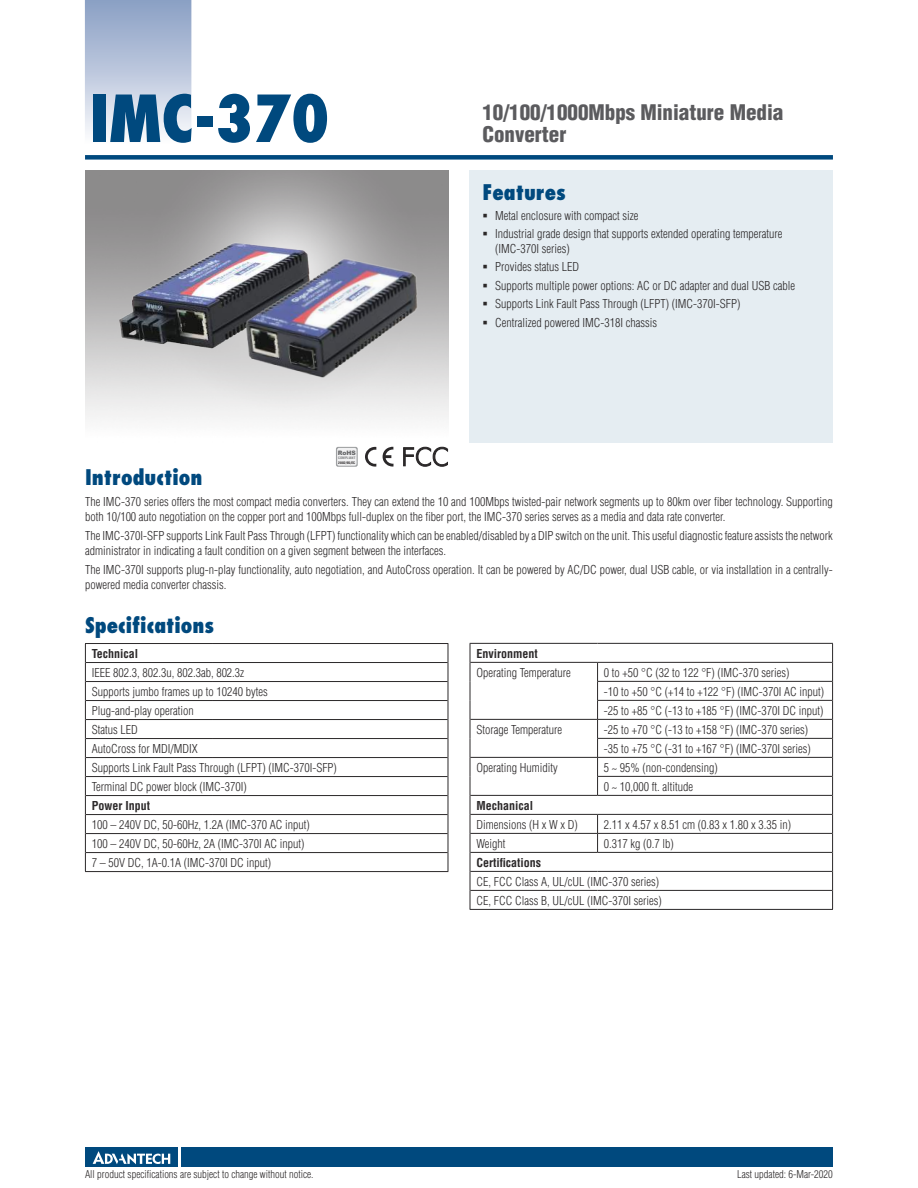
<style>
.page{position:relative;width:918px;height:1188px;background:#fff}
.page>*{position:absolute;margin:0;border:0;box-sizing:border-box;transform-origin:0 0}
.t1{font:800 condensed 63px "Futura";color:#00497e}
.t2{font:900 condensed 21px "Helvetica";color:#5b5b5e}
.t3{font:800 condensed 21px "Futura";color:#00497e}
.t4{font:300 condensed 12px/19px "Helvetica";color:#2b2829}
.t5{font:700 condensed 12px "Helvetica";color:#2b2829}
.t6{font:300 condensed 10.5px "Helvetica";color:#2b2829}
.t7{font:900 6px "Arial";color:#656668}
.t8{font:700 condensed 3.3px "Helvetica";color:#2b2829;scale:1.11 1}
.t9{font:700 condensed 3.3px "Helvetica";color:#787a7c;scale:1.05 1}
</style>
<div class="page">
<div style="left:85px;top:155px;width:748px;height:5px;background:#00497e"></div>
<div style="left:182px;top:1147px;width:651px;height:20px;background:#00497e"></div>
<div style="left:85px;top:1147px;width:93px;height:20px;background:#00497e"></div>
<svg style="left:93px;top:1151px;width:77px;height:13px"></svg>
<div style="left:470px;top:170px;width:363px;height:272px;background:#e5edf2"></div>
<hr style="left:85px;top:643px;width:128px;height:1px;background:#2b2829">
<hr style="left:213px;top:643px;width:235px;height:1px;background:#2b2829">
<svg style="left:85px;top:644px;width:1px;height:227px"></svg>
<svg style="left:448px;top:644px;width:1px;height:227px"></svg>
<hr style="left:85px;top:871px;width:128px;height:1px;background:#2b2829">
<hr style="left:213px;top:871px;width:235px;height:1px;background:#2b2829">
<hr style="left:86px;top:662px;width:127px;height:1px;background:#2b2829">
<hr style="left:213px;top:662px;width:235px;height:1px;background:#2b2829">
<hr style="left:86px;top:681px;width:127px;height:1px;background:#2b2829">
<hr style="left:213px;top:681px;width:235px;height:1px;background:#2b2829">
<hr style="left:86px;top:700px;width:127px;height:1px;background:#2b2829">
<hr style="left:213px;top:700px;width:235px;height:1px;background:#2b2829">
<hr style="left:86px;top:719px;width:127px;height:1px;background:#2b2829">
<hr style="left:213px;top:719px;width:235px;height:1px;background:#2b2829">
<hr style="left:86px;top:738px;width:127px;height:1px;background:#2b2829">
<hr style="left:213px;top:738px;width:235px;height:1px;background:#2b2829">
<hr style="left:86px;top:757px;width:127px;height:1px;background:#2b2829">
<hr style="left:213px;top:757px;width:235px;height:1px;background:#2b2829">
<hr style="left:86px;top:776px;width:127px;height:1px;background:#2b2829">
<hr style="left:213px;top:776px;width:235px;height:1px;background:#2b2829">
<hr style="left:86px;top:795px;width:127px;height:1px;background:#2b2829">
<hr style="left:213px;top:795px;width:235px;height:1px;background:#2b2829">
<hr style="left:86px;top:814px;width:127px;height:1px;background:#2b2829">
<hr style="left:213px;top:814px;width:235px;height:1px;background:#2b2829">
<hr style="left:86px;top:833px;width:127px;height:1px;background:#2b2829">
<hr style="left:213px;top:833px;width:235px;height:1px;background:#2b2829">
<hr style="left:86px;top:852px;width:127px;height:1px;background:#2b2829">
<hr style="left:213px;top:852px;width:235px;height:1px;background:#2b2829">
<hr style="left:470px;top:662px;width:128px;height:1px;background:#2b2829">
<hr style="left:598px;top:662px;width:234px;height:1px;background:#2b2829">
<hr style="left:597px;top:681px;width:235px;height:1px;background:#2b2829">
<hr style="left:597px;top:700px;width:235px;height:1px;background:#2b2829">
<hr style="left:470px;top:719px;width:128px;height:1px;background:#2b2829">
<hr style="left:598px;top:719px;width:234px;height:1px;background:#2b2829">
<hr style="left:597px;top:738px;width:235px;height:1px;background:#2b2829">
<hr style="left:470px;top:757px;width:128px;height:1px;background:#2b2829">
<hr style="left:598px;top:757px;width:234px;height:1px;background:#2b2829">
<hr style="left:597px;top:776px;width:235px;height:1px;background:#2b2829">
<svg style="left:597px;top:663px;width:1px;height:132px"></svg>
<hr style="left:470px;top:833px;width:128px;height:1px;background:#2b2829">
<hr style="left:598px;top:833px;width:234px;height:1px;background:#2b2829">
<svg style="left:597px;top:815px;width:1px;height:37px"></svg>
<hr style="left:470px;top:890px;width:128px;height:1px;background:#2b2829">
<hr style="left:598px;top:890px;width:234px;height:1px;background:#2b2829">
<hr style="left:470px;top:909px;width:128px;height:1px;background:#2b2829">
<hr style="left:598px;top:909px;width:235px;height:1px;background:#2b2829">
<hr style="left:470px;top:643px;width:128px;height:1px;background:#2b2829">
<hr style="left:598px;top:643px;width:235px;height:1px;background:#2b2829">
<hr style="left:470px;top:795px;width:128px;height:1px;background:#2b2829">
<hr style="left:598px;top:795px;width:234px;height:1px;background:#2b2829">
<hr style="left:470px;top:814px;width:128px;height:1px;background:#2b2829">
<hr style="left:598px;top:814px;width:234px;height:1px;background:#2b2829">
<hr style="left:470px;top:852px;width:128px;height:1px;background:#2b2829">
<hr style="left:598px;top:852px;width:234px;height:1px;background:#2b2829">
<hr style="left:470px;top:871px;width:128px;height:1px;background:#2b2829">
<hr style="left:598px;top:871px;width:234px;height:1px;background:#2b2829">
<svg style="left:470px;top:644px;width:1px;height:265px"></svg>
<svg style="left:832px;top:644px;width:1px;height:265px"></svg>
<img style="left:111px;top:193px;width:206px;height:206px">
<img style="left:229px;top:218px;width:204px;height:204px">
<svg style="left:336px;top:447px;width:22px;height:20px"></svg>
<div style="left:337px;top:448px;width:20px;height:18px;background:#f1f1f2;border-radius:2px"></div>
<svg style="left:365px;top:447px;width:11px;height:20px"></svg>
<svg style="left:383px;top:446px;width:10px;height:21px"></svg>
<svg style="left:403px;top:446px;width:45px;height:21px"></svg>
<h1 class="t1" style="left:89px;top:91px;width:242px">IMC-370</h1>
<p class="t7" style="left:338px;top:449px;width:20px">RoHS</p>
<p class="t9" style="left:338px;top:456px;width:18px">COMPLIANT</p>
<p class="t8" style="left:338px;top:461px;width:17px">2002/95/EC</p>
<h2 class="t2" style="left:482px;top:103px;width:303px">10/100/1000Mbps Miniature Media</h2>
<h2 class="t2" style="left:482px;top:126px;width:85px">Converter</h2>
<h2 class="t3" style="left:482px;top:180px;width:85px">Features</h2>
<p class="t4" style="left:495px;top:207px;width:289px;line-height:18.5px">Metal enclosure with compact size<br>Industrial grade design that supports extended operating temperature</p>
<p class="t4" style="left:495px;top:240px;width:301px;line-height:18.5px">(IMC-370I series)<br>Provides status LED<br>Supports multiple power options: AC or DC adapter and dual USB cable Supports Link Fault Pass Through (LFPT) (IMC-370I-SFP)<br>Centralized powered IMC-318I chassis</p>
<h2 class="t3" style="left:85px;top:468px;width:119px">Introduction</h2>
<p class="t4" style="left:85px;top:495px;width:749px;line-height:15px">The IMC-370 series offers the most compact media converters. They can extend the 10 and 100Mbps twisted-pair network segments up to 80km over fiber technology. Supporting both 10/100 auto negotiation on the copper port and 100Mbps full-duplex on the fiber port, the IMC-370 series serves as a media and data rate converter.</p>
<p class="t4" style="left:85px;top:529px;width:749px;line-height:15px">The IMC-370I-SFP supports Link Fault Pass Through (LFPT) functionality which can be enabled/disabled by a DIP switch on the unit. This useful diagnostic feature assists the network administrator in indicating a fault condition on a given segment between the interfaces.</p>
<p class="t4" style="left:85px;top:564px;width:749px;line-height:15px">The IMC-370I supports plug-n-play functionality, auto negotiation, and AutoCross operation. It can be powered by AC/DC power, dual USB cable, or via installation in a centrally&shy;powered media converter chassis.</p>
<h2 class="t3" style="left:85px;top:616px;width:131px">Specifications</h2>
<p class="t5" style="left:92px;top:649px;width:48px">Technical</p>
<p class="t4" style="left:92px;top:664px;width:247px">IEEE 802.3, 802.3u, 802.3ab, 802.3z<br>Supports jumbo frames up to 10240 bytes<br>Plug-and-play operation<br>Status LED<br>AutoCross for MDI/MDIX<br>Supports Link Fault Pass Through (LFPT) (IMC-370I-SFP)<br>Terminal DC power block (IMC-370I)</p>
<p class="t5" style="left:92px;top:801px;width:60px">Power Input</p>
<p class="t4" style="left:92px;top:816px;width:219px">100 – 240V DC, 50-60Hz, 1.2A (IMC-370 AC input)<br>100 – 240V DC, 50-60Hz, 2A (IMC-370I AC input)<br>7 – 50V DC, 1A-0.1A (IMC-370I DC input)</p>
<p class="t5" style="left:476px;top:649px;width:63px">Environment</p>
<p class="t4" style="left:476px;top:664px;width:96px">Operating Temperature</p>
<p class="t4" style="left:604px;top:664px;width:222px">0 to +50 °C (32 to 122 °F) (IMC-370 series)<br>-10 to +50 °C (+14 to +122 °F) (IMC-370I AC input) -25 to +85 °C (-13 to +185 °F) (IMC-370I DC input)</p>
<p class="t4" style="left:476px;top:721px;width:87px">Storage Temperature</p>
<p class="t4" style="left:604px;top:721px;width:208px">-25 to +70 °C (-13 to +158 °F) (IMC-370 series) -35 to +75 °C (-31 to +167 °F) (IMC-370I series)</p>
<p class="t4" style="left:476px;top:759px;width:83px">Operating Humidity</p>
<p class="t4" style="left:604px;top:759px;width:115px">5 ~ 95% (non-condensing)<br>0 ~ 10,000 ft. altitude</p>
<p class="t5" style="left:476px;top:801px;width:58px">Mechanical</p>
<p class="t4" style="left:476px;top:816px;width:103px">Dimensions (H x W x D)</p>
<p class="t4" style="left:604px;top:816px;width:189px">2.11 x 4.57 x 8.51 cm (0.83 x 1.80 x 3.35 in)</p>
<p class="t4" style="left:476px;top:835px;width:31px">Weight</p>
<p class="t4" style="left:604px;top:835px;width:71px">0.317 kg (0.7 lb)</p>
<p class="t5" style="left:476px;top:858px;width:66px">Certifications</p>
<p class="t4" style="left:476px;top:873px;width:187px">CE, FCC Class A, UL/cUL (IMC-370 series)<br>CE, FCC Class B, UL/cUL (IMC-370I series)</p>
<p class="t6" style="left:85px;top:1170px;width:230px">All product specifications are subject to change without notice.</p>
<p class="t6" style="left:737px;top:1170px;width:97px">Last updated: 6-Mar-2020</p>
</div>
